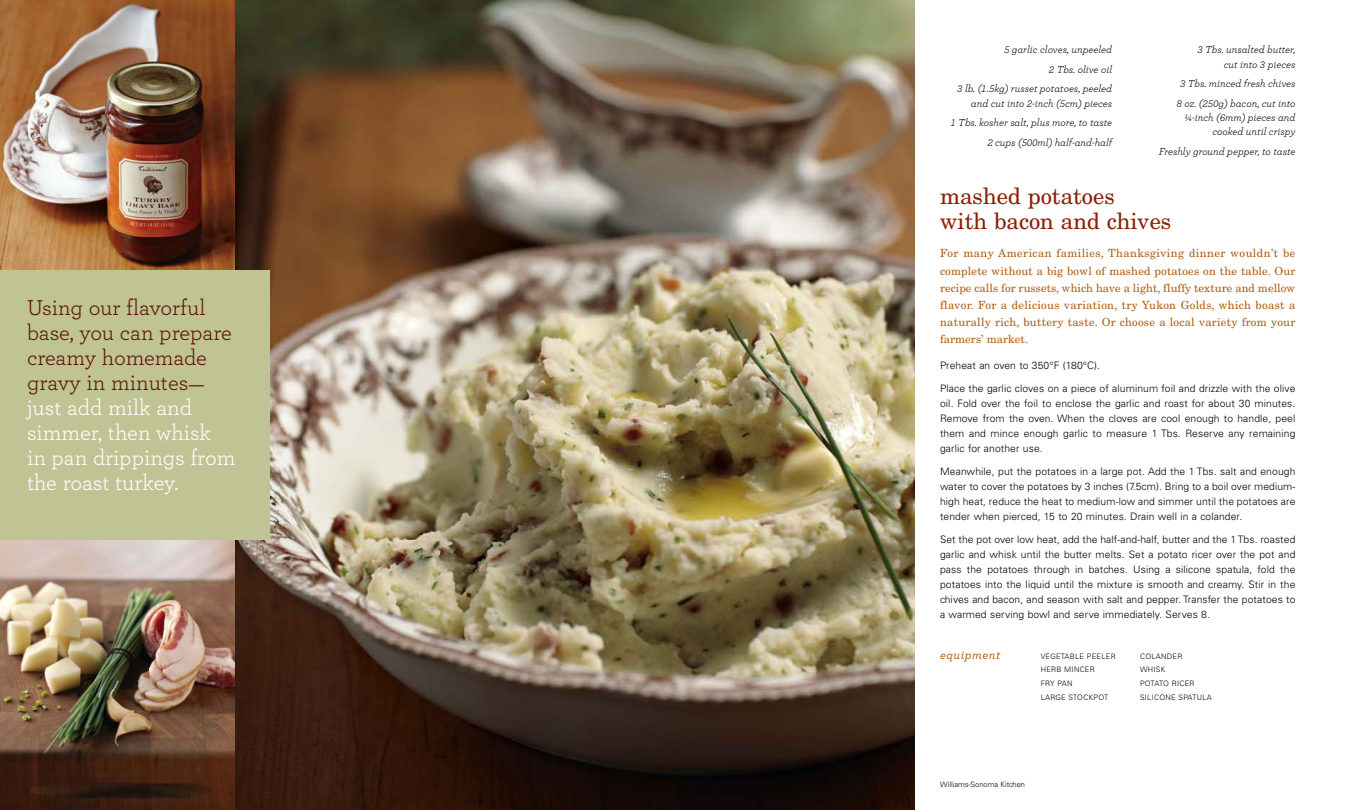
<style>
.page{position:relative;width:1350px;height:810px;background:#fff}
.page>*{position:absolute;margin:0;border:0;box-sizing:border-box;transform-origin:0 0}
.t1{font:22.5px/25px "Archer";color:#5b1400}
.t2{font:22.5px/25px "Archer";color:#fff}
.t3{font:22.5px/25px "New Century Schlbk";color:#8a2003}
.t4{font:italic 500 12.5px "Archer";letter-spacing:.035em;color:#b15c11}
.t5{font:11.25px/17.2px "New Century Schlbk";letter-spacing:.025em;color:#b15c11;text-align:justify}
.t6{font:italic 10.62px/19.4px "Archer";color:#000;text-align:right}
.t7{font:300 10.25px/15px "Univers";letter-spacing:.01em;color:#000;text-align:justify}
.t8{font:300 7.5px/13.8px "Univers";letter-spacing:.035em;color:#000}
.t9{font:300 7.5px "Univers";color:#000}
.s1{font-family:"Archer Numeric";font-size:10px}
</style>
<div class="page">
<img style="left:235px;top:0;width:679px;height:810px">
<img style="left:0;top:540px;width:235px;height:270px">
<div style="left:0;top:270px;width:270px;height:270px;background:#c0c494"></div>
<img style="left:0;top:0;width:235px;height:270px">
<h1 class="t1" style="left:27px;top:298px;width:206px">Using our flavorful base, you can prepare creamy homemade gravy in minutes—</h1>
<h1 class="t2" style="left:27px;top:398px;width:210px">just add milk and simmer, then whisk in pan drippings from the roast turkey.</h1>
<p class="t6" style="left:957px;top:41px;width:156px"><span class="s1">5</span> garlic cloves, unpeeled<br><span class="s1">2</span> Tbs. olive oil<br><span class="s1">3</span> lb. (<span class="s1">1.5</span>kg) russet potatoes, peeled</p>
<p class="t6" style="left:951px;top:95px;width:163px">and cut into <span class="s1">2</span>-inch (<span class="s1">5</span>cm) pieces<br><span class="s1">1</span> Tbs. kosher salt, plus more, to taste<br><span class="s1">2</span> cups (<span class="s1">500</span>ml) half-and-half</p>
<p class="t6" style="left:1197px;top:44px;width:100px;line-height:14.4px"><span class="s1">3</span> Tbs. unsalted butter, cut into <span class="s1">3</span> pieces</p>
<p class="t6" style="left:1177px;top:75px;width:120px;text-align:center"><span class="s1">3</span> Tbs. minced fresh chives<br><span class="s1">8</span> oz. (<span class="s1">250</span>g) bacon, cut into</p>
<p class="t6" style="left:1184px;top:111px;width:113px;line-height:14.4px"><span class="s1">N</span>-inch (<span class="s1">6</span>mm) pieces and cooked until crispy</p>
<p class="t6" style="left:1159px;top:143px;width:138px">Freshly ground pepper, to taste</p>
<h1 class="t3" style="left:940px;top:186px;width:233px">mashed potatoes<br>with bacon and chives</h1>
<p class="t5" style="left:940px;top:246px;width:357px">For many American families, Thanksgiving dinner wouldn’t be complete without a big bowl of mashed potatoes on the table. Our recipe calls for russets, which have a light, fluffy texture and mellow flavor. For a delicious variation, try Yukon Golds, which boast a naturally rich, buttery taste. Or choose a local variety from your farmers’ market.</p>
<p class="t7" style="left:940px;top:359px;width:161px">Preheat an oven to 350°F (180°C).</p>
<p class="t7" style="left:940px;top:382px;width:357px">Place the garlic cloves on a piece of aluminum foil and drizzle with the olive oil. Fold over the foil to enclose the garlic and roast for about 30 minutes.<br>Remove from the oven. When the cloves are cool enough to handle, peel them and mince enough garlic to measure 1 Tbs. Reserve any remaining garlic for another use.</p>
<p class="t7" style="left:940px;top:465px;width:357px">Meanwhile, put the potatoes in a large pot. Add the 1 Tbs. salt and enough water to cover the potatoes by 3 inches (7.5cm). Bring to a boil over medium&shy;high heat, reduce the heat to medium-low and simmer until the potatoes are tender when pierced, 15 to 20 minutes. Drain well in a colander.</p>
<p class="t7" style="left:940px;top:533px;width:357px">Set the pot over low heat, add the half-and-half, butter and the 1 Tbs. roasted garlic and whisk until the butter melts. Set a potato ricer over the pot and pass the potatoes through in batches. Using a silicone spatula, fold the potatoes into the liquid until the mixture is smooth and creamy. Stir in the chives and bacon, and season with salt and pepper. Transfer the potatoes to a warmed serving bowl and serve immediately. Serves 8.</p>
<p class="t4" style="left:940px;top:650px;width:62px">equipment</p>
<p class="t8" style="left:1041px;top:650px;width:77px">VEGETABLE PEELER<br>HERB MINCER<br>FRY PAN<br>LARGE STOCKPOT</p>
<p class="t8" style="left:1140px;top:650px;width:73px">COLANDER<br>WHISK<br>POTATO RICER<br>SILICONE SPATULA</p>
<p class="t9" style="left:940px;top:782px;width:86px">Williams-Sonoma Kitchen</p>
</div>
